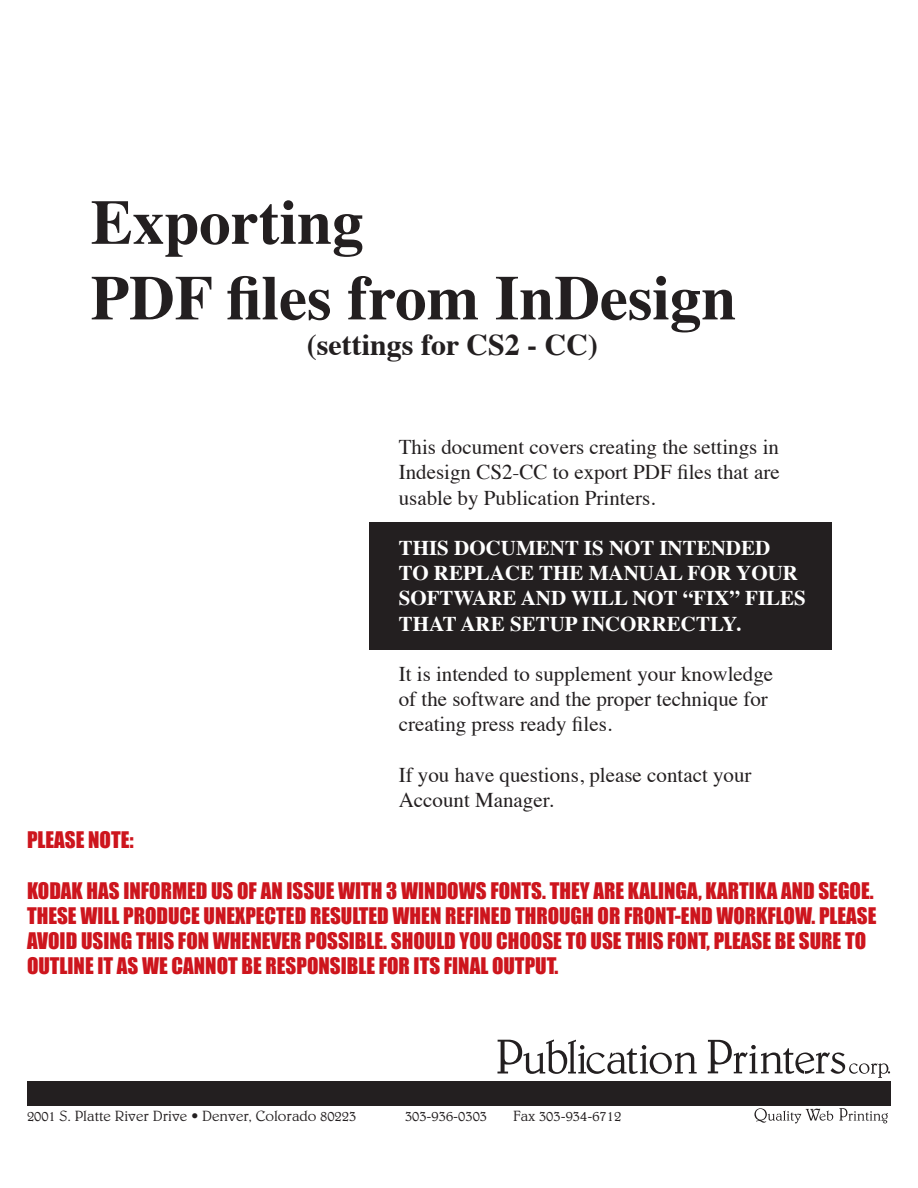
<style>
.page{position:relative;width:918px;height:1188px;background:#fff}
.page>*{position:absolute;margin:0;border:0;box-sizing:border-box;transform-origin:0 0}
.t1{font:700 63px/75.6px "Times";color:#231f20}
.t2{font:700 30px "Times";color:#231f20}
.t3{font:21px/25.2px "Impact";color:#cd151d}
.t4{font:21px/25.2px "Times";color:#231f20}
.t5{font:700 21px/25.2px "Times";color:#fff}
.t6{font:300 15px "Belwe";color:#231f20}
</style>
<div class="page">
<div style="left:369px;top:523px;width:463px;height:127px;background:#231f20"></div>
<svg style="left:754px;top:1108px;width:79px;height:15px"></svg>
<svg style="left:839px;top:1108px;width:49px;height:15px"></svg>
<div style="left:27px;top:1081px;width:864px;height:25px;background:#231f20"></div>
<svg style="left:497px;top:1040px;width:200px;height:34px"></svg>
<svg style="left:708px;top:1040px;width:182px;height:38px"></svg>
<h1 class="t1" style="left:91px;top:178px;width:647px">Exporting<br>PDF files from InDesign</h1>
<h2 class="t2" style="left:307px;top:316px;width:293px">(settings for CS2 - CC)</h2>
<p class="t4" style="left:399px;top:433px;width:382px;text-align:justify">This document covers creating the settings in Indesign CS2-CC to export PDF files that are usable by Publication Printers.</p>
<p class="t5" style="left:399px;top:533px;width:409px">THIS DOCUMENT IS NOT INTENDED<br>TO REPLACE THE MANUAL FOR YOUR<br>SOFTWARE AND WILL NOT “FIX” FILES<br>THAT ARE SETUP INCORRECTLY.</p>
<p class="t4" style="left:399px;top:660px;width:376px">It is intended to supplement your knowledge of the software and the proper technique for creating press ready files.</p>
<p class="t4" style="left:399px;top:760px;width:354px">If you have questions, please contact your<br>Account Manager.</p>
<p class="t3" style="left:27px;top:827px;width:108px">PLEASE NOTE:</p>
<p class="t3" style="left:27px;top:877px;width:851px">KODAK HAS INFORMED US OF AN ISSUE WITH 3 WINDOWS FONTS. THEY ARE KALINGA, KARTIKA AND SEGOE.<br>THESE WILL PRODUCE UNEXPECTED RESULTED WHEN REFINED THROUGH OR FRONT-END WORKFLOW. PLEASE AVOID USING THIS FON WHENEVER POSSIBLE. SHOULD YOU CHOOSE TO USE THIS FONT, PLEASE BE SURE TO OUTLINE IT AS WE CANNOT BE RESPONSIBLE FOR ITS FINAL OUTPUT.</p>
<p class="t6" style="left:27px;top:1107px;width:331px">2001 S. Platte River Drive • Denver, Colorado 80223</p>
<p class="t6" style="left:405px;top:1107px;width:84px">303-936-0303</p>
<p class="t6" style="left:513px;top:1107px;width:110px">Fax 303-934-6712</p>
</div>
